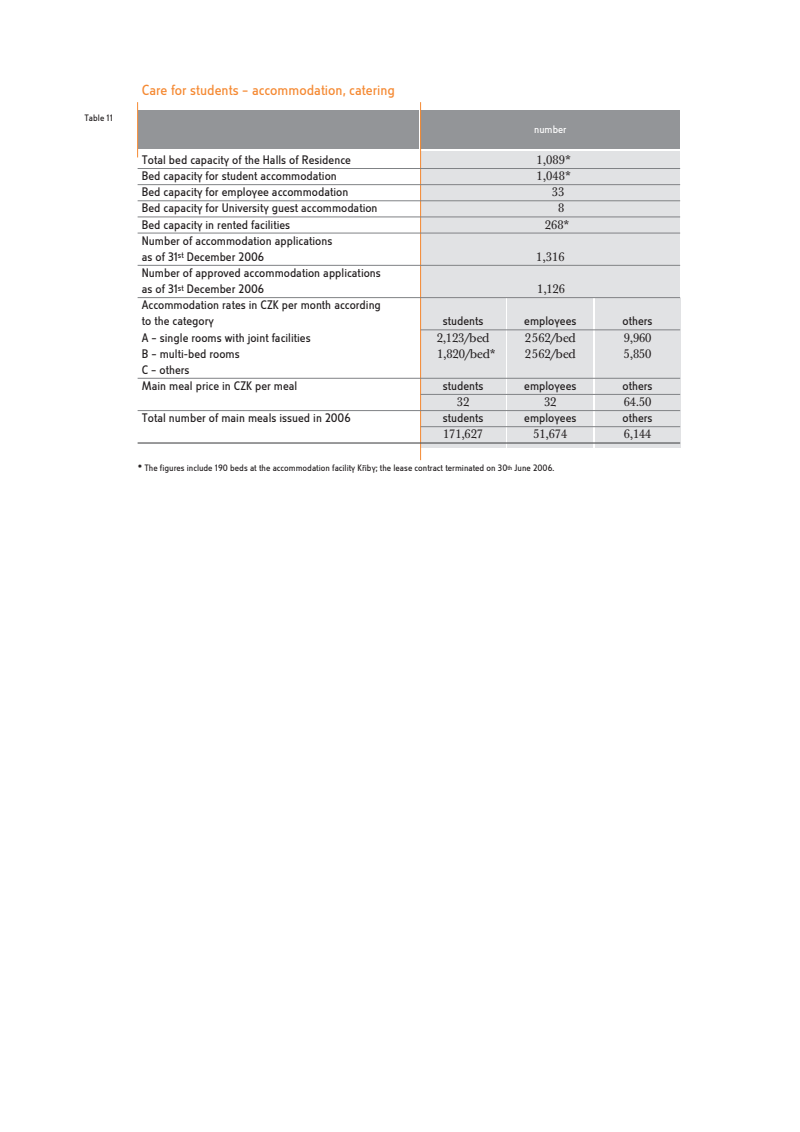
<style>
.page{position:relative;width:800px;height:1132px;background:#fff}
.page>*{position:absolute;margin:0;border:0;box-sizing:border-box;transform-origin:0 0}
.t1{font:14.25px "Berlin CE";color:#f58932}
.t2{font:12px/16px "Berlin CE";color:#231f20}
.t3{font:12px "J Baskerville Tx NCE";letter-spacing:-.015em;color:#231f20}
.t4{font:10.5px "Berlin CE";color:#fff}
.t5{font:9px "Berlin CE";color:#231f20}
</style>
<div class="page">
<div style="left:420px;top:111px;width:260px;height:38px;background:#939598"></div>
<div style="left:420px;top:151px;width:260px;height:146px;background:#e1e2e4"></div>
<div style="left:420px;top:298px;width:85px;height:149px;background:#e1e2e4"></div>
<div style="left:507px;top:298px;width:85px;height:149px;background:#e1e2e4"></div>
<div style="left:595px;top:298px;width:85px;height:149px;background:#e1e2e4"></div>
<div style="left:138px;top:111px;width:280px;height:38px;background:#939598"></div>
<hr style="left:420px;top:102px;width:1px;height:358px;background:#f58932">
<hr style="left:137px;top:102px;width:1px;height:55px;background:#f58932">
<hr style="left:138px;top:168px;width:542px;height:1px;background:#808285">
<hr style="left:138px;top:184px;width:542px;height:1px;background:#808285">
<hr style="left:138px;top:200px;width:542px;height:1px;background:#808285">
<hr style="left:138px;top:216px;width:542px;height:1px;background:#808285">
<hr style="left:138px;top:232px;width:542px;height:1px;background:#808285">
<hr style="left:138px;top:265px;width:542px;height:1px;background:#808285">
<hr style="left:138px;top:297px;width:542px;height:1px;background:#808285">
<hr style="left:420px;top:329px;width:260px;height:1px;background:#808285">
<hr style="left:138px;top:378px;width:542px;height:1px;background:#808285">
<hr style="left:420px;top:394px;width:260px;height:1px;background:#808285">
<hr style="left:138px;top:410px;width:542px;height:1px;background:#808285">
<hr style="left:420px;top:426px;width:260px;height:1px;background:#808285">
<hr style="left:138px;top:442px;width:542px;height:1px;background:#57585a">
<p class="t5" style="left:84px;top:115px;width:30px">Table 11</p>
<p class="t1" style="left:142px;top:85px;width:255px">Care for students – accommodation, catering</p>
<p class="t4" style="left:534px;top:125px;width:34px">number</p>
<p class="t2" style="left:142px;top:153px;width:210px">Total bed capacity of the Halls of Residence</p>
<p class="t3" style="left:536px;top:155px;width:36px">1,089*</p>
<p class="t2" style="left:142px;top:169px;width:196px">Bed capacity for student accommodation</p>
<p class="t3" style="left:536px;top:171px;width:36px">1,048*</p>
<p class="t2" style="left:142px;top:185px;width:208px">Bed capacity for employee accommodation</p>
<p class="t3" style="left:551px;top:187px;width:14px">33</p>
<p class="t2" style="left:142px;top:201px;width:237px">Bed capacity for University guest accommodation</p>
<p class="t3" style="left:558px;top:203px;width:8px">8</p>
<p class="t2" style="left:142px;top:217px;width:150px">Bed capacity in rented facilities</p>
<p class="t3" style="left:544px;top:219px;width:26px">268*</p>
<p class="t2" style="left:142px;top:233px;width:192px">Number of accommodation applications as of 31<sup>st</sup> December 2006</p>
<p class="t3" style="left:536px;top:252px;width:30px">1,316</p>
<p class="t2" style="left:142px;top:265px;width:240px">Number of approved accommodation applications as of 31<sup>st</sup> December 2006</p>
<p class="t2" style="left:142px;top:298px;width:240px">Accommodation rates in CZK per month according to the category</p>
<p class="t3" style="left:537px;top:284px;width:29px">1,126</p>
<p class="t2" style="left:442px;top:314px;width:42px">students</p>
<p class="t2" style="left:524px;top:314px;width:54px">employees</p>
<p class="t2" style="left:622px;top:314px;width:31px">others</p>
<p class="t2" style="left:142px;top:330px;width:170px">A – single rooms with joint facilities</p>
<p class="t3" style="left:436px;top:332px;width:54px">2,123/bed</p>
<p class="t3" style="left:524px;top:332px;width:53px">2562/bed</p>
<p class="t3" style="left:623px;top:332px;width:29px">9,960</p>
<p class="t2" style="left:142px;top:346px;width:99px">B – multi-bed rooms</p>
<p class="t3" style="left:437px;top:348px;width:60px">1,820/bed*</p>
<p class="t3" style="left:524px;top:348px;width:53px">2562/bed</p>
<p class="t3" style="left:623px;top:348px;width:29px">5,850</p>
<p class="t2" style="left:142px;top:362px;width:157px">C – others<br>Main meal price in CZK per meal</p>
<p class="t2" style="left:442px;top:378px;width:42px">students</p>
<p class="t2" style="left:524px;top:378px;width:54px">employees</p>
<p class="t2" style="left:622px;top:378px;width:31px">others</p>
<p class="t3" style="left:457px;top:397px;width:14px">32</p>
<p class="t3" style="left:544px;top:397px;width:14px">32</p>
<p class="t3" style="left:623px;top:397px;width:29px">64.50</p>
<p class="t2" style="left:142px;top:411px;width:210px">Total number of main meals issued in 2006</p>
<p class="t2" style="left:442px;top:411px;width:42px">students</p>
<p class="t2" style="left:524px;top:411px;width:54px">employees</p>
<p class="t2" style="left:622px;top:411px;width:31px">others</p>
<p class="t3" style="left:443px;top:429px;width:41px">171,627</p>
<p class="t3" style="left:533px;top:429px;width:35px">51,674</p>
<p class="t3" style="left:623px;top:429px;width:29px">6,144</p>
<p class="t5" style="left:138px;top:465px;width:417px">* The figures include 190 beds at the accommodation facility Křiby; the lease contract terminated on 30<sup>th</sup> June 2006.</p>
</div>
